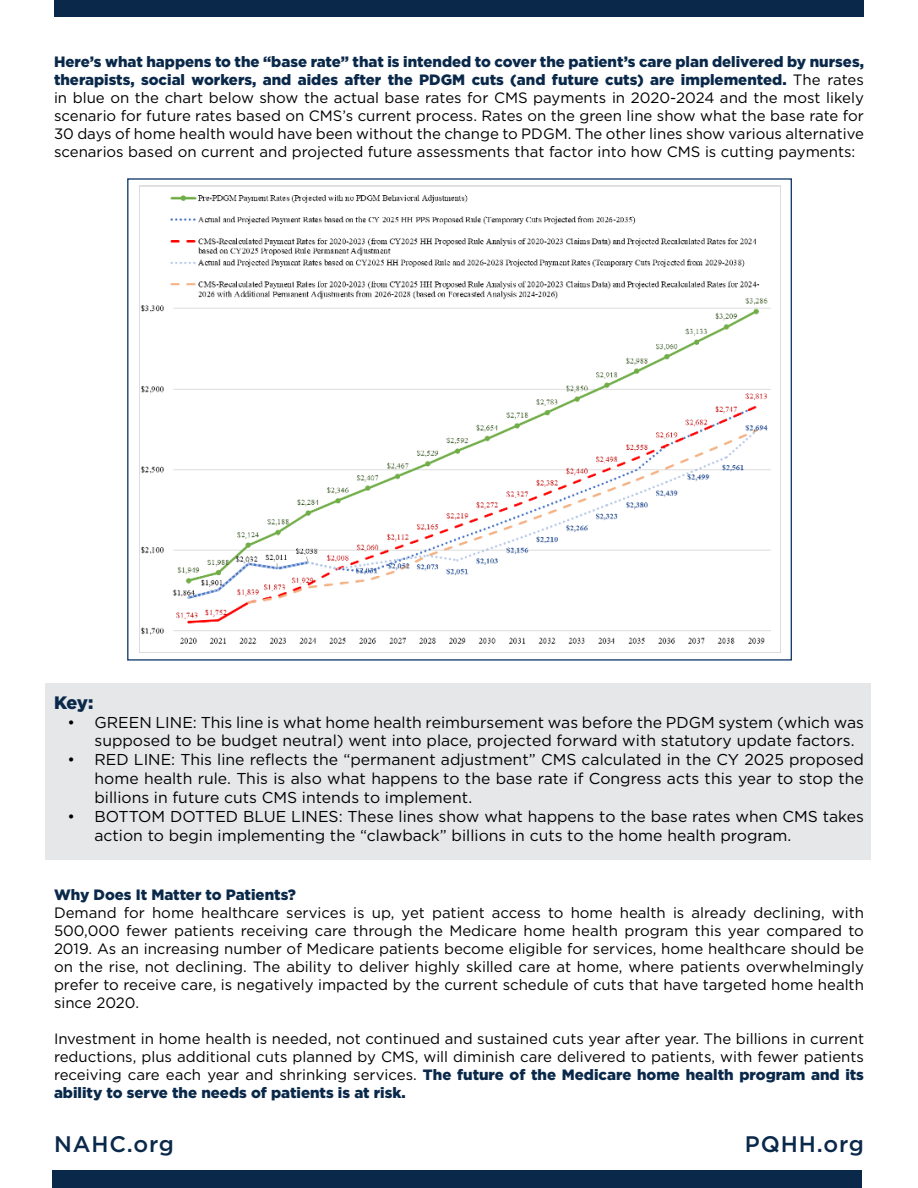
<style>
.page{position:relative;width:918px;height:1188px;background:#fff}
.page>*{position:absolute;margin:0;border:0;box-sizing:border-box;transform-origin:0 0}
.t1{font:500 22.5px "Gotham";letter-spacing:.04em;color:#0a294a}
.t2{font:900 18px "Gotham HTF";color:#0a294a}
.t3{font:15.75px/18.9px "Gotham HTF";color:#000}
.t4{font:15px/18px "Gotham HTF";color:#000;text-align:justify}
.t5{font:900 15px "Gotham HTF";color:#0a294a}
.s1{font-weight:900;color:#0a294a}
</style>
<div class="page">
<div style="left:45px;top:683px;width:826px;height:177px;background:#e6e7e9"></div>
<div style="left:54px;top:0;width:810px;height:16px;background:#0a294a"></div>
<div style="left:52px;top:1171px;width:810px;height:17px;background:#0a294a"></div>
<img style="left:139px;top:186px;width:641px;height:466px">
<p class="t4" style="left:54px;top:52px;width:812px"><span class="s1">Here’s what happens to the “base rate” that is intended to cover the patient’s care plan delivered by nurses, therapists, social workers, and aides after the PDGM cuts (and future cuts) are implemented.</span> The rates in blue on the chart below show the actual base rates for CMS payments in 2020-2024 and the most likely scenario for future rates based on CMS’s current process. Rates on the green line show what the base rate for 30 days of home health would have been without the change to PDGM. The other lines show various alternative scenarios based on current and projected future assessments that factor into how CMS is cutting payments:</p>
<p class="t2" style="left:54px;top:692px;width:41px">Key:</p>
<p class="t3" style="left:94px;top:712px;width:771px;text-indent:-27px">• GREEN LINE: This line is what home health reimbursement was before the PDGM system (which was supposed to be budget neutral) went into place, projected forward with statutory update factors.</p>
<p class="t3" style="left:94px;top:750px;width:771px;text-align:justify;text-indent:-27px">• RED LINE: This line reflects the “permanent adjustment” CMS calculated in the CY 2025 proposed home health rule. This is also what happens to the base rate if Congress acts this year to stop the billions in future cuts CMS intends to implement.</p>
<p class="t3" style="left:94px;top:807px;width:771px;text-indent:-27px">• BOTTOM DOTTED BLUE LINES: These lines show what happens to the base rates when CMS takes action to begin implementing the “clawback” billions in cuts to the home health program.</p>
<p class="t5" style="left:54px;top:886px;width:243px">Why Does It Matter to Patients?</p>
<p class="t4" style="left:54px;top:904px;width:812px">Demand for home healthcare services is up, yet patient access to home health is already declining, with 500,000 fewer patients receiving care through the Medicare home health program this year compared to 2019. As an increasing number of Medicare patients become eligible for services, home healthcare should be on the rise, not declining. The ability to deliver highly skilled care at home, where patients overwhelmingly prefer to receive care, is negatively impacted by the current schedule of cuts that have targeted home health since 2020.</p>
<p class="t4" style="left:54px;top:1030px;width:812px">Investment in home health is needed, not continued and sustained cuts year after year. The billions in current reductions, plus additional cuts planned by CMS, will diminish care delivered to patients, with fewer patients receiving care each year and shrinking services. <span class="s1">The future of the Medicare home health program and its ability to serve the needs of patients is at risk.</span></p>
<p class="t1" style="left:54px;top:1129px;width:121px">NAHC.org</p>
<p class="t1" style="left:745px;top:1129px;width:121px">PQHH.org</p>
</div>
